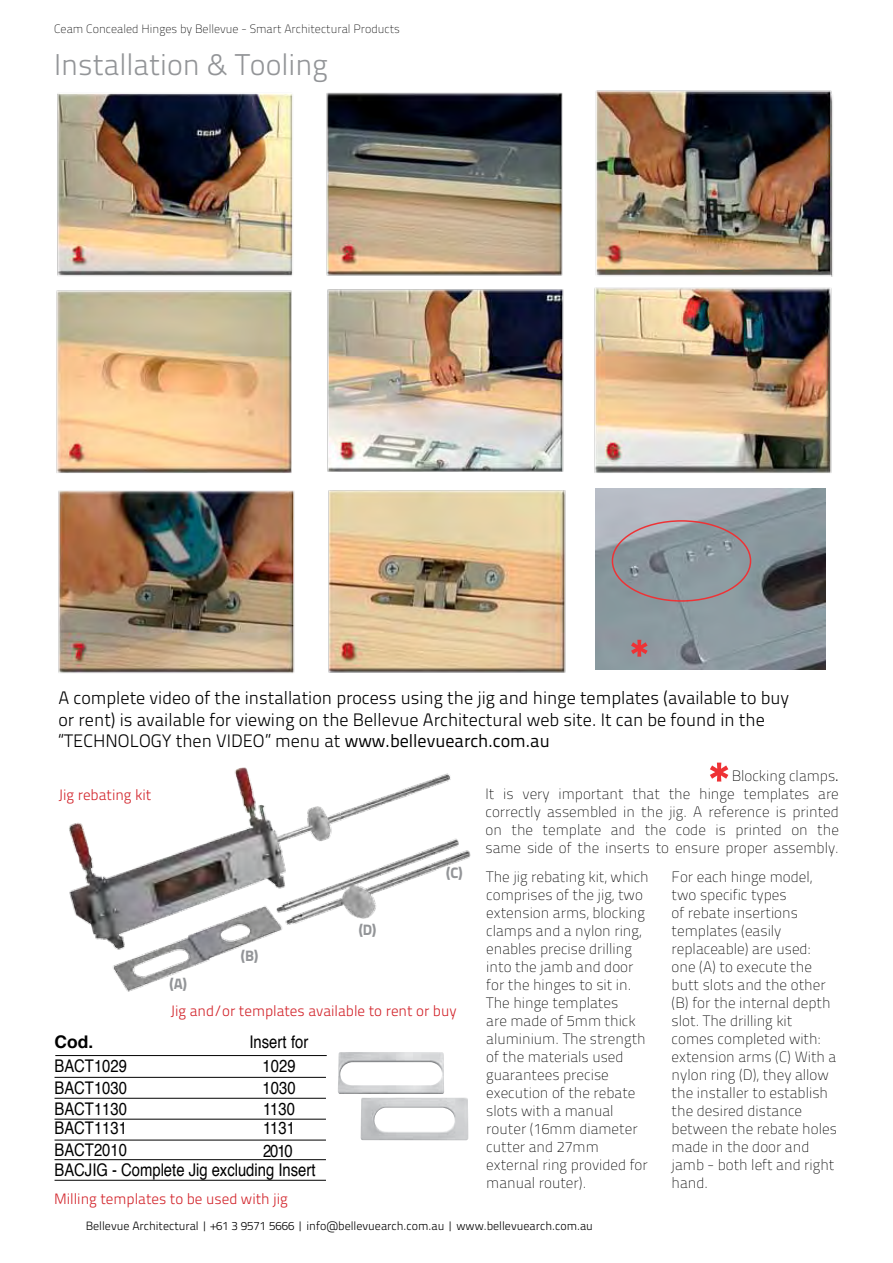
<style>
.page{position:relative;width:893px;height:1263px;background:#fff}
.page>*{position:absolute;margin:0;border:0;box-sizing:border-box;transform-origin:0 0}
.t1{font:30px "Titillium Text 25 L 250 wt";color:#939598}
.t2{font:19.65px "Helvetica";color:#000}
.t3{font:18px/21.6px "Titillium Text 25 L 250 wt";color:#000}
.t4{font:17.4px "Helvetica";color:#000;scale:.85 1}
.t5{font:700 17.4px "Helvetica";color:#000}
.t6{font:15px/18px "Titillium Text 25 L 1 wt";color:#000}
.t7{font:15px "Titillium Text 25 L 250 wt";color:#d2232a}
.t8{font:15px "Titillium Text 25 L 999 wt";color:#939598}
.t9{font:12px "Titillium Text 25 L 250 wt";color:#000}
.t10{font:12px "Titillium Text 25 L 1 wt";color:#000}
.t11{font:12px "Helvetica";color:#000;scale:.85 1}
.s1{font-family:"Titillium Text 25 L 400 wt"}
.s2{font-family:"Titillium Text 25 L 250 wt"}
</style>
<div class="page">
<img style="left:56px;top:90px;width:777px;height:583px">
<img style="left:596px;top:489px;width:230px;height:181px">
<svg style="left:612px;top:520px;width:139px;height:82px"></svg>
<svg style="left:631px;top:640px;width:17px;height:17px"></svg>
<img style="left:69px;top:767px;width:402px;height:225px">
<hr style="left:55px;top:1077px;width:271px;height:1px;background:#000">
<hr style="left:55px;top:1098px;width:271px;height:1px;background:#000">
<hr style="left:55px;top:1119px;width:271px;height:1px;background:#000">
<hr style="left:55px;top:1140px;width:271px;height:1px;background:#000">
<img style="left:338px;top:1052px;width:130px;height:88px">
<hr style="left:55px;top:1055px;width:272px;height:1px;background:#000">
<hr style="left:55px;top:1159px;width:271px;height:1px;background:#000">
<hr style="left:55px;top:1180px;width:271px;height:1px;background:#000">
<svg style="left:710px;top:763px;width:18px;height:18px"></svg>
<p class="t10" style="left:54px;top:21px;width:347px">Ceam Concealed Hinges by Bellevue - Smart Architectural Products</p>
<h1 class="t1" style="left:54px;top:43px;width:275px">Installation &amp; Tooling</h1>
<p class="t11" style="left:746px;top:682px;width:60px">BACT1131</p>
<p class="t3" style="left:58px;top:686px;width:732px">A complete video of the installation process using the jig and hinge templates (available to buy or rent) is available for viewing on the Bellevue Architectural web site. It can be found in the “TECHNOLOGY then VIDEO” menu at <span class="s1">www.bellevuearch.com.au</span></p>
<p class="t11" style="left:746px;top:697px;width:60px">BACT2010</p>
<h2 class="t2" style="left:579px;top:710px;width:16px">C</h2>
<p class="t7" style="left:58px;top:784px;width:95px">Jig rebating kit</p>
<p class="t8" style="left:170px;top:971px;width:18px">(A)</p>
<p class="t8" style="left:241px;top:944px;width:18px">(B)</p>
<p class="t8" style="left:359px;top:917px;width:19px">(D)</p>
<p class="t8" style="left:447px;top:861px;width:17px">(C)</p>
<p class="t7" style="left:171px;top:1000px;width:288px">Jig and/or templates available to rent or buy</p>
<p class="t5" style="left:55px;top:1027px;width:40px">Cod.</p>
<p class="t4" style="left:249px;top:1028px;width:71px">Insert for</p>
<p class="t4" style="left:55px;top:1053px;width:87px">BACT1029</p>
<p class="t4" style="left:263px;top:1053px;width:40px">1029</p>
<p class="t4" style="left:55px;top:1074px;width:87px">BACT1030</p>
<p class="t4" style="left:263px;top:1074px;width:40px">1030</p>
<p class="t4" style="left:55px;top:1095px;width:87px">BACT1130</p>
<p class="t4" style="left:55px;top:1136px;width:87px">BACT2010</p>
<p class="t4" style="left:263px;top:1095px;width:39px">1130</p>
<p class="t4" style="left:55px;top:1115px;width:87px">BACT1131</p>
<p class="t4" style="left:263px;top:1115px;width:39px">1131</p>
<p class="t4" style="left:263px;top:1137px;width:36px">2010</p>
<p class="t4" style="left:55px;top:1156px;width:308px">BACJIG - Complete Jig excluding Insert</p>
<p class="t7" style="left:54px;top:1187px;width:235px">Milling templates to be used with jig</p>
<p class="t6" style="left:485px;top:766px;width:355px;text-align:justify;text-indent:246px">Blocking clamps<span class="s2">.<br></span>It is very important that the hinge templates are correctly assembled in the jig. A reference is printed on the template and the code is printed on the same side of the inserts to ensure proper assembly.</p>
<h2 class="t2" style="left:480px;top:781px;width:16px">D</h2>
<p class="t6" style="left:486px;top:867px;width:164px">The jig rebating kit, which comprises of the jig, two extension arms, blocking clamps and a nylon ring, enables precise drilling into the jamb and door for the hinges to sit in.<br>The hinge templates<br>are made of 5mm thick aluminium. The strength of the materials used guarantees precise execution of the rebate slots with a manual router (16mm diameter cutter and 27mm external ring provided for manual router).</p>
<p class="t6" style="left:672px;top:867px;width:167px">For each hinge model, two specific types<br>of rebate insertions templates (easily replaceable) are used: one (A) to execute the butt slots and the other (B) for the internal depth slot. The drilling kit comes completed with: extension arms (C) With a nylon ring (D), they allow the installer to establish the desired distance between the rebate holes made in the door and jamb - both left and right hand.</p>
<p class="t9" style="left:86px;top:1216px;width:509px">Bellevue Architectural | +61 3 9571 5666 | info@bellevuearch.com.au | www.bellevuearch.com.au</p>
</div>
